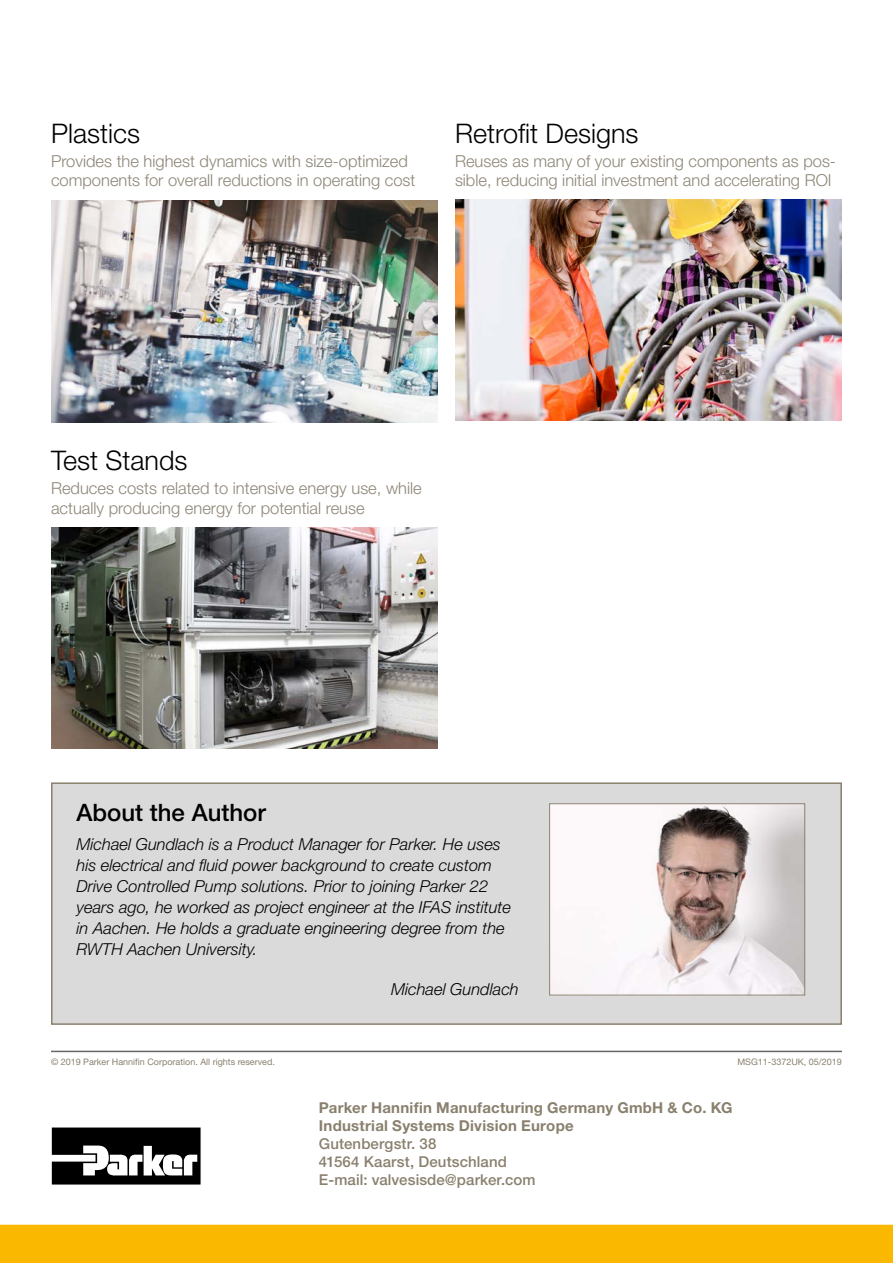
<style>
.page{position:relative;width:893px;height:1263px;background:#fff}
.page>*{position:absolute;margin:0;border:0;box-sizing:border-box;transform-origin:0 0}
.t1{font:300 27px "Helvetica Neue LT Std";color:#000}
.t2{font:500 24px "Helvetica Neue LT Std";color:#000}
.t3{font:italic 300 16.5px/21px "Helvetica Neue LT Std";color:#000}
.t4{font:300 16.5px/19.8px "Helvetica Neue LT Std";color:#8e8677}
.Headcontact{font:700 15px "Helvetica Neue LT Std";letter-spacing:.015em;color:#8a806e}
.Headcontact-2{font:500 15px "Helvetica Neue LT Std";letter-spacing:.01em;color:#8a806e}
.Copright{font:9px "Helvetica Neue LT Std";color:#8a806e}
.Catalogue_Ed_Distr_R{font:9px "Helvetica Neue LT Std";color:#8a806e}
</style>
<div class="page">
<div style="left:51px;top:782px;width:791px;height:243px;background:#dadada;border:2px solid #8a806e"></div>
<img style="left:51px;top:527px;width:387px;height:221px">
<img style="left:51px;top:201px;width:387px;height:221px">
<img style="left:455px;top:200px;width:386px;height:221px">
<svg style="left:52px;top:1127px;width:149px;height:57px"></svg>
<hr style="left:51px;top:1051px;width:791px;height:1px;background:#000">
<img style="left:551px;top:805px;width:252px;height:188px">
<div style="left:549px;top:803px;width:256px;height:192px;border:1px solid #8a806e"></div>
<div style="left:0;top:1225px;width:893px;height:38px;background:#fbb800"></div>
<p class="t1" style="left:51px;top:116px;width:90px">Plastics</p>
<p class="t4" style="left:51px;top:151px;width:366px">Provides the highest dynamics with size-optimized components for overall reductions in operating cost</p>
<p class="t1" style="left:455px;top:116px;width:185px">Retrofit Designs</p>
<p class="t4" style="left:455px;top:151px;width:383px">Reuses as many of your existing components as pos&shy;sible, reducing initial investment and accelerating ROI</p>
<p class="t1" style="left:51px;top:444px;width:138px">Test Stands</p>
<p class="t4" style="left:51px;top:478px;width:372px">Reduces costs related to intensive energy use, while actually producing energy for potential reuse</p>
<p class="t2" style="left:77px;top:798px;width:191px">About the Author</p>
<p class="t3" style="left:77px;top:833px;width:436px">Michael Gundlach is a Product Manager for Parker. He uses his electrical and fluid power background to create custom Drive Controlled Pump solutions. Prior to joining Parker 22 years ago, he worked as project engineer at the IFAS institute in Aachen. He holds a graduate engineering degree from the RWTH Aachen University.</p>
<p class="t3" style="left:391px;top:978px;width:129px">Michael Gundlach</p>
<p class="Copright" style="left:51px;top:1057px;width:225px">© 2019 Parker Hannifin Corporation. All rights reserved.</p>
<p class="Catalogue_Ed_Distr_R" style="left:737px;top:1057px;width:106px">MSG11-3372UK, 05/2019</p>
<p class="Headcontact" style="left:319px;top:1098px;width:415px">Parker Hannifin Manufacturing Germany GmbH &amp; Co. KG</p>
<p class="Headcontact" style="left:319px;top:1116px;width:256px">Industrial Systems Division Europe</p>
<p class="Headcontact-2" style="left:319px;top:1135px;width:119px">Gutenbergstr. 38</p>
<p class="Headcontact-2" style="left:319px;top:1153px;width:190px">41564 Kaarst, Deutschland</p>
<p class="Headcontact-2" style="left:319px;top:1171px;width:218px">E-mail: valvesisde@parker.com</p>
</div>
